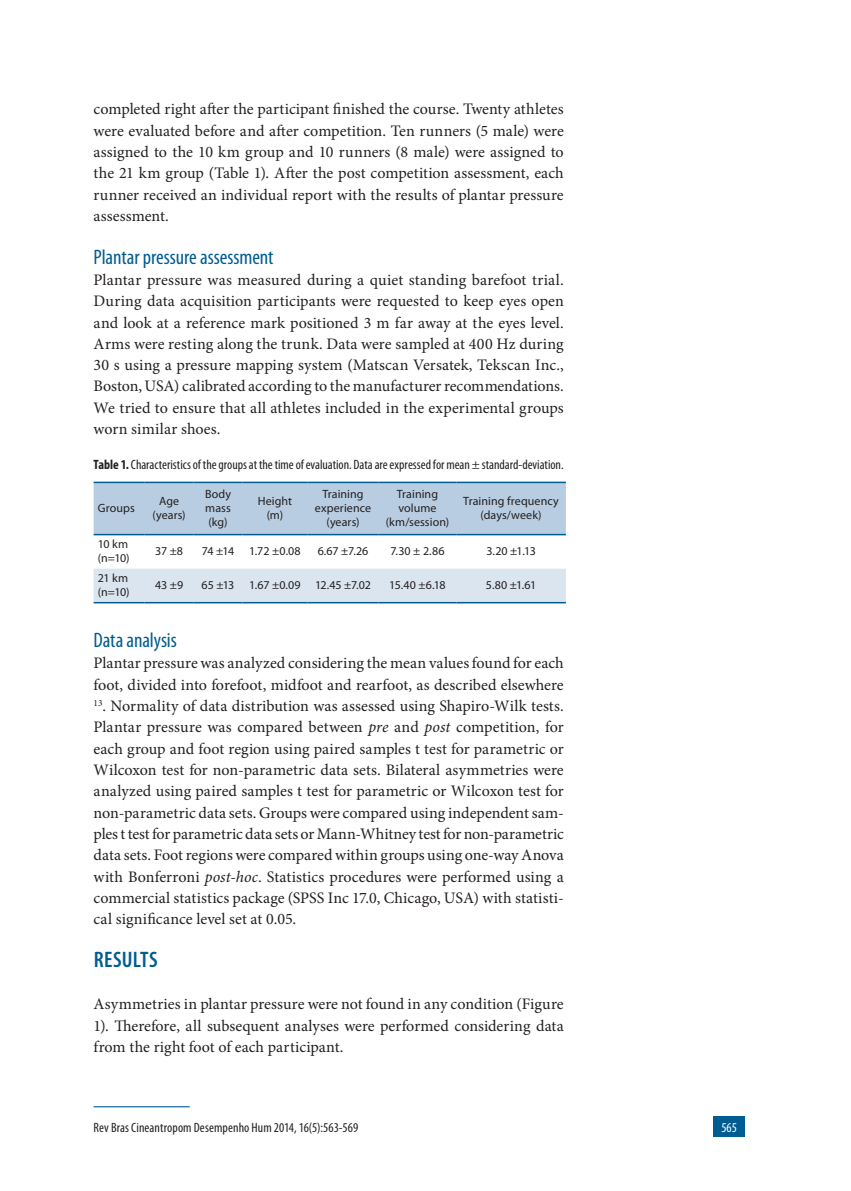
<style>
.page{position:relative;width:851px;height:1191px;background:#fff}
.page>*{position:absolute;margin:0;border:0;box-sizing:border-box;transform-origin:0 0}
.t1{font:600 condensed 22.5px "Myriad Pro";letter-spacing:.01em;color:#005d91}
.t2{font:condensed 21px "Myriad Pro";letter-spacing:-.005em;color:#005d91}
.t3{font:16.05px/21.3px "Minion Pro";letter-spacing:.005em;color:#231f20;text-align:justify}
.t4{font:condensed 13.5px "Myriad Pro";color:#231f20}
.t5{font:condensed 13.5px "Myriad Pro";color:#fff}
.t6{font:12px/14.4px "Myriad Pro";letter-spacing:.005em;color:#231f20;text-align:center}
.t7{font:12px "Myriad Pro";letter-spacing:-.015em;color:#231f20}
.s1{font-weight:700}
.s2{font-style:italic}
</style>
<div class="page">
<hr style="left:94px;top:1106px;width:96px;height:1px;background:#005d91">
<div style="left:713px;top:1116px;width:31px;height:20px;background:#005d91"></div>
<div style="left:94px;top:483px;width:472px;height:51px;background:#b9cde2"></div>
<div style="left:94px;top:568px;width:472px;height:34px;background:#dae5f0"></div>
<hr style="left:94px;top:481px;width:51px;height:2px;background:#005d91">
<hr style="left:145px;top:481px;width:48px;height:2px;background:#005d91">
<hr style="left:193px;top:481px;width:49px;height:2px;background:#005d91">
<hr style="left:242px;top:481px;width:65px;height:2px;background:#005d91">
<hr style="left:307px;top:481px;width:71px;height:2px;background:#005d91">
<hr style="left:378px;top:481px;width:78px;height:2px;background:#005d91">
<hr style="left:456px;top:481px;width:110px;height:2px;background:#005d91">
<hr style="left:94px;top:534px;width:51px;height:1px;background:#005d91">
<hr style="left:145px;top:534px;width:48px;height:1px;background:#005d91">
<hr style="left:193px;top:534px;width:49px;height:1px;background:#005d91">
<hr style="left:242px;top:534px;width:65px;height:1px;background:#005d91">
<hr style="left:307px;top:534px;width:71px;height:1px;background:#005d91">
<hr style="left:378px;top:534px;width:78px;height:1px;background:#005d91">
<hr style="left:456px;top:534px;width:110px;height:1px;background:#005d91">
<hr style="left:94px;top:602px;width:51px;height:1px;background:#005d91">
<hr style="left:145px;top:602px;width:48px;height:1px;background:#005d91">
<hr style="left:193px;top:602px;width:49px;height:1px;background:#005d91">
<hr style="left:242px;top:602px;width:65px;height:1px;background:#005d91">
<hr style="left:307px;top:602px;width:71px;height:1px;background:#005d91">
<hr style="left:378px;top:602px;width:78px;height:1px;background:#005d91">
<hr style="left:456px;top:602px;width:110px;height:1px;background:#005d91">
<p class="t3" style="left:94px;top:99px;width:471px">completed right after the participant finished the course. Twenty athletes were evaluated before and after competition. Ten runners (5 male) were assigned to the 10 km group and 10 runners (8 male) were assigned to the 21 km group (Table 1). After the post competition assessment, each runner received an individual report with the results of plantar pressure assessment.</p>
<h2 class="t2" style="left:94px;top:244px;width:181px">Plantar pressure assessment</h2>
<p class="t3" style="left:94px;top:269px;width:471px">Plantar pressure was measured during a quiet standing barefoot trial.<br>During data acquisition participants were requested to keep eyes open and look at a reference mark positioned 3 m far away at the eyes level.<br>Arms were resting along the trunk. Data were sampled at 400 Hz during 30 s using a pressure mapping system (Matscan Versatek, Tekscan Inc., Boston, USA) calibrated according to the manufacturer recommendations.<br>We tried to ensure that all athletes included in the experimental groups worn similar shoes.</p>
<p class="t4" style="left:94px;top:456px;width:471px"><span class="s1">Table 1.</span> Characteristics of the groups at the time of evaluation. Data are expressed for mean ± standard-deviation.</p>
<p class="t6" style="left:98px;top:500px;width:38px">Groups</p>
<p class="t6" style="left:152px;top:493px;width:35px">Age (years)</p>
<p class="t6" style="left:205px;top:486px;width:28px;text-align:justify">Body mass (kg)</p>
<p class="t6" style="left:258px;top:493px;width:36px">Height (m)</p>
<p class="t6" style="left:315px;top:486px;width:58px">Training experience (years)</p>
<p class="t6" style="left:386px;top:486px;width:65px">Training volume (km/session)</p>
<p class="t6" style="left:463px;top:493px;width:97px">Training frequency (days/week)</p>
<p class="t6" style="left:98px;top:536px;width:33px;text-align:left">10 km (n=10)</p>
<p class="t6" style="left:155px;top:543px;width:29px">37 ±8</p>
<p class="t6" style="left:202px;top:543px;width:100px">74 ±14 1.72 ±0.08</p>
<p class="t6" style="left:317px;top:543px;width:52px">6.67 ±7.26</p>
<p class="t6" style="left:390px;top:543px;width:56px">7.30 ± 2.86</p>
<p class="t6" style="left:486px;top:543px;width:51px">3.20 ±1.13</p>
<p class="t6" style="left:98px;top:570px;width:33px;text-align:left">21 km (n=10)</p>
<p class="t6" style="left:155px;top:577px;width:30px">43 ±9</p>
<p class="t7" style="left:202px;top:577px;width:171px">65 ±13 1.67 ±0.09 12.45 ±7.02</p>
<p class="t6" style="left:389px;top:577px;width:58px">15.40 ±6.18</p>
<p class="t6" style="left:486px;top:577px;width:52px">5.80 ±1.61</p>
<h2 class="t2" style="left:94px;top:627px;width:85px">Data analysis</h2>
<p class="t3" style="left:94px;top:653px;width:471px">Plantar pressure was analyzed considering the mean values found for each foot, divided into forefoot, midfoot and rearfoot, as described elsewhere</p>
<p class="t3" style="left:94px;top:695px;width:471px"><sup>13</sup>. Normality of data distribution was assessed using Shapiro-Wilk tests.<br>Plantar pressure was compared between <span class="s2">pre</span> and <span class="s2">post</span> competition, for each group and foot region using paired samples t test for parametric or Wilcoxon test for non-parametric data sets. Bilateral asymmetries were analyzed using paired samples t test for parametric or Wilcoxon test for non-parametric data sets. Groups were compared using independent sam&shy;ples t test for parametric data sets or Mann-Whitney test for non-parametric data sets. Foot regions were compared within groups using one-way Anova with Bonferroni <span class="s2">post-hoc</span>. Statistics procedures were performed using a commercial statistics package (SPSS Inc 17.0, Chicago, USA) with statisti&shy;cal significance level set at 0.05.</p>
<h1 class="t1" style="left:94px;top:945px;width:65px">RESULTS</h1>
<p class="t3" style="left:94px;top:993px;width:471px">Asymmetries in plantar pressure were not found in any condition (Figure 1). Therefore, all subsequent analyses were performed considering data from the right foot of each participant.</p>
<p class="t4" style="left:94px;top:1119px;width:266px">Rev Bras Cineantropom Desempenho Hum 2014, 16(5):563-569</p>
<p class="t5" style="left:721px;top:1119px;width:17px">565</p>
</div>
